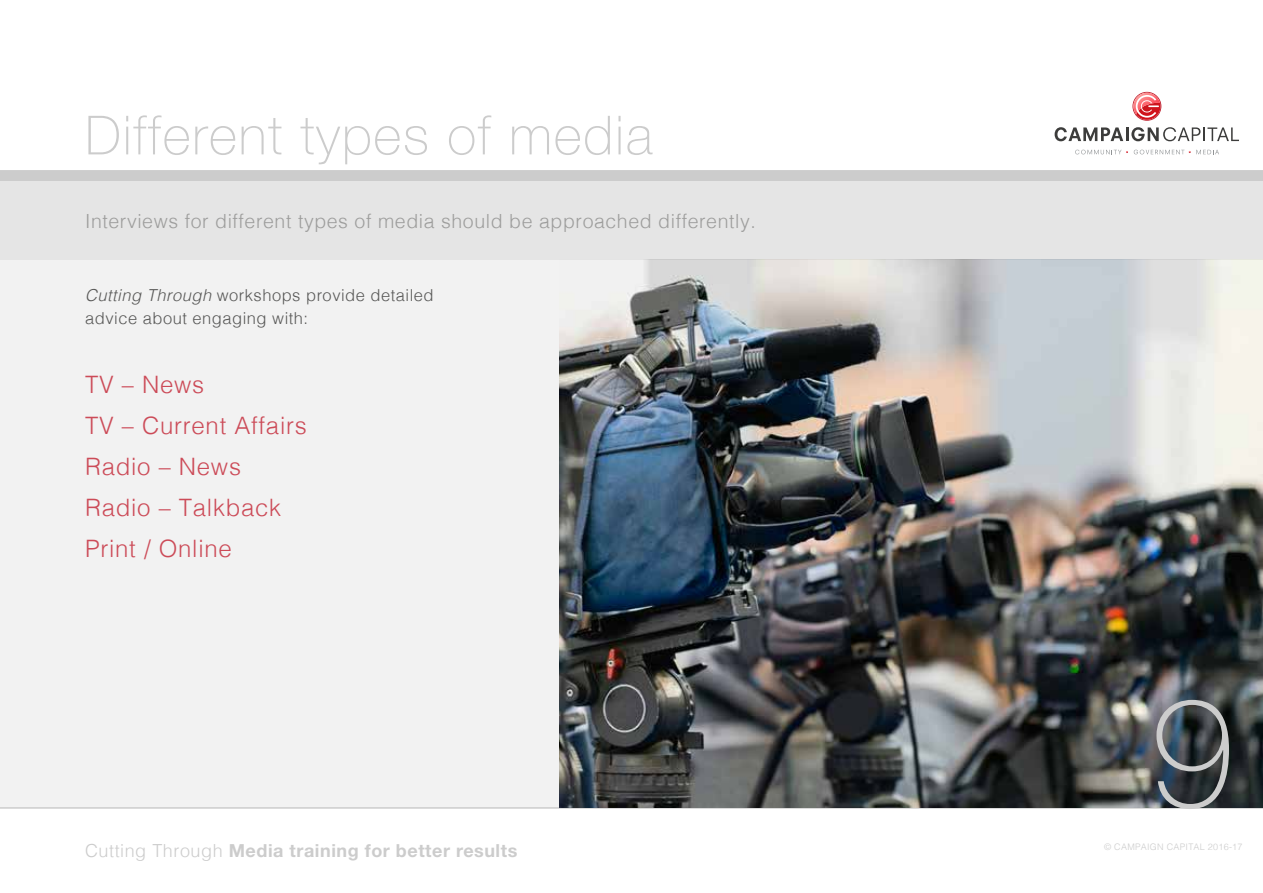
<style>
.page{position:relative;width:1263px;height:893px;background:#fff}
.page>*{position:absolute;margin:0;border:0;box-sizing:border-box;transform-origin:0 0}
.t1{font:100 153px "Helvetica Neue";color:#ccc}
.t2{font:100 54px "Helvetica Neue";letter-spacing:.03em;color:#ccc}
.t3{font:300 24px/40.8px "Helvetica";letter-spacing:.03em;color:#cc4b58}
.t4{font:300 19.5px "Helvetica";letter-spacing:.03em;color:#9d9d9c}
.t5{font:700 18px "Helvetica Neue";letter-spacing:.03em;color:#ccc}
.t6{font:300 16.5px/22.5px "Helvetica";letter-spacing:.03em;color:#575756}
.t7{font:300 9px "Helvetica";letter-spacing:.03em;color:#ccc}
.s1{font-style:italic}
.s2{font-family:"Helvetica";font-weight:300}
</style>
<div class="page">
<svg style="left:1054px;top:127px;width:185px;height:14px"></svg>
<svg style="left:1075px;top:150px;width:53px;height:4px"></svg>
<svg style="left:1134px;top:150px;width:85px;height:4px"></svg>
<svg style="left:1132px;top:92px;width:29px;height:29px"></svg>
<div style="left:0;top:170px;width:1263px;height:639px;background:#f2f2f2"></div>
<img style="left:559px;top:260px;width:704px;height:548px">
<div style="left:0;top:171px;width:1263px;height:89px;background:#e5e5e5"></div>
<div style="left:0;top:171px;width:1263px;height:9px;background:#ccc"></div>
<h2 class="t2" style="left:85px;top:105px;width:569px">Different types of media</h2>
<p class="t4" style="left:85px;top:204px;width:672px">Interviews for different types of media should be approached differently.</p>
<p class="t6" style="left:85px;top:283px;width:350px"><span class="s1">Cutting Through</span> workshops provide detailed advice about engaging with:</p>
<p class="t3" style="left:85px;top:363px;width:223px">TV – News<br>TV – Current Affairs<br>Radio – News<br>Radio – Talkback<br>Print / Online</p>
<h1 class="t1" style="left:1149px;top:668px;width:87px">9</h1>
<p class="t5" style="left:85px;top:840px;width:434px"><span class="s2">Cutting Through</span> Media training for better results</p>
<p class="t7" style="left:1104px;top:839px;width:140px">© CAMPAIGN CAPITAL 2016-17</p>
</div>
